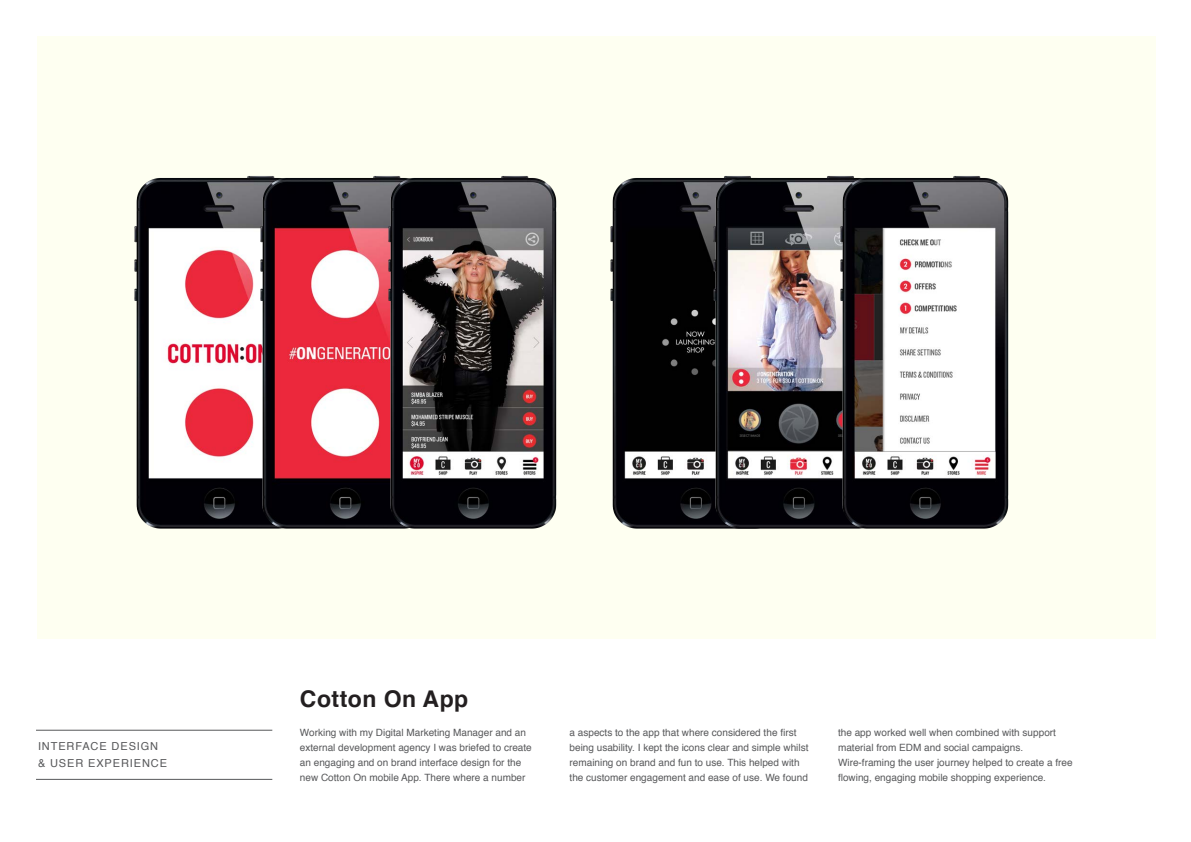
<style>
.page{position:relative;width:1191px;height:842px;background:#fff}
.page>*{position:absolute;margin:0;border:0;box-sizing:border-box;transform-origin:0 0}
.t1{font:700 23px "Helvetica";letter-spacing:.02em;color:#231f20}
.t2{font:11px/17px "Helvetica";letter-spacing:.08em;color:#57585a}
.t3{font:10px/15px "Helvetica";color:#57585a}
</style>
<div class="page">
<div style="left:37px;top:36px;width:1119px;height:603px;background:#fefff1"></div>
<hr style="left:36px;top:730px;width:236px;height:1px;background:#57585a">
<hr style="left:36px;top:779px;width:236px;height:1px;background:#57585a">
<img style="left:610px;top:178px;width:93px;height:351px">
<img style="left:703px;top:176px;width:126px;height:353px">
<img style="left:829px;top:176px;width:180px;height:353px">
<img style="left:134px;top:176px;width:115px;height:353px">
<img style="left:249px;top:176px;width:128px;height:353px">
<img style="left:377px;top:176px;width:180px;height:353px">
<p class="t2" style="left:38px;top:738px;width:130px">INTERFACE DESIGN &amp; USER EXPERIENCE</p>
<p class="t1" style="left:300px;top:680px;width:170px">Cotton On App</p>
<p class="t3" style="left:300px;top:725px;width:233px">Working with my Digital Marketing Manager and an external development agency I was briefed to create an engaging and on brand interface design for the new Cotton On mobile App. There where a number</p>
<p class="t3" style="left:569px;top:725px;width:240px">a aspects to the app that where considered the first being usability. I kept the icons clear and simple whilst remaining on brand and fun to use. This helped with the customer engagement and ease of use. We found</p>
<p class="t3" style="left:838px;top:725px;width:236px">the app worked well when combined with support material from EDM and social campaigns.<br>Wire-framing the user journey helped to create a free flowing, engaging mobile shopping experience.</p>
</div>
